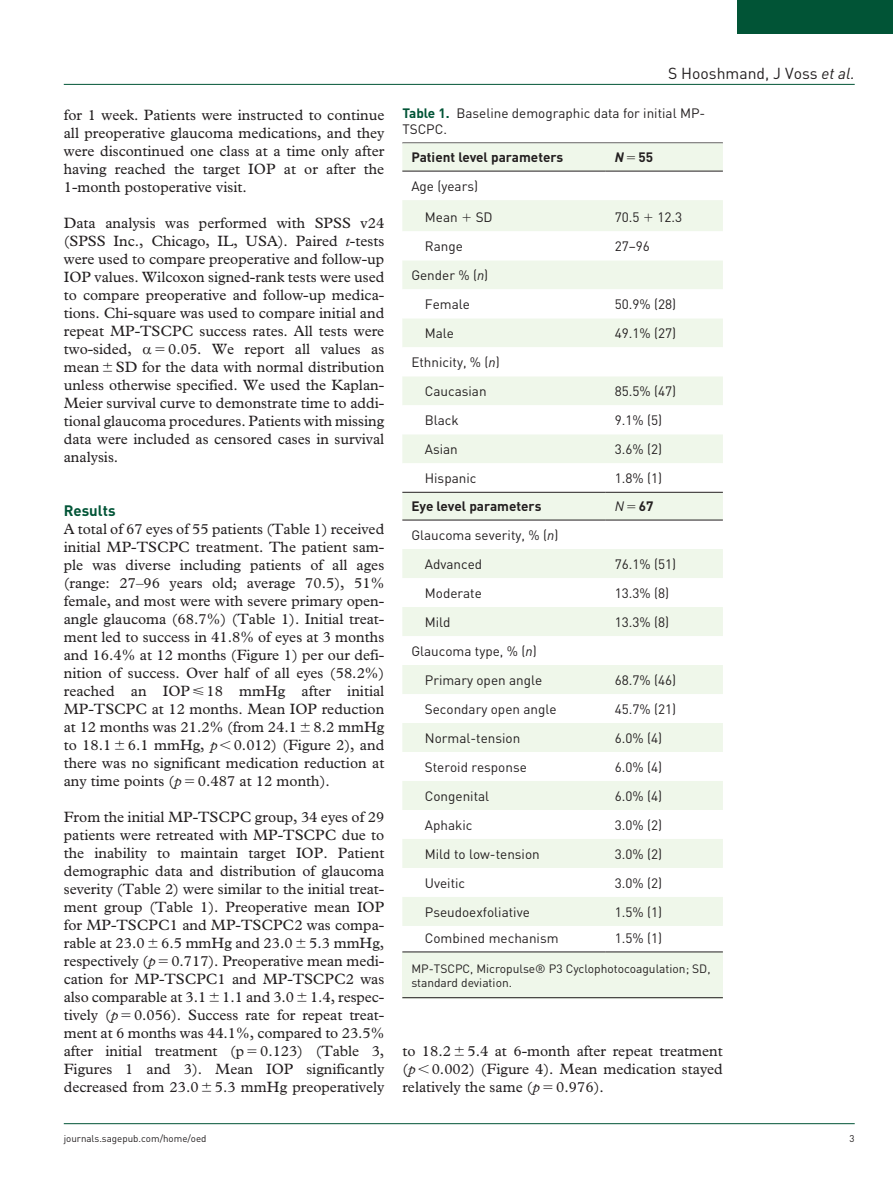
<style>
.page{position:relative;width:893px;height:1191px;background:#fff}
.page>*{position:absolute;margin:0;border:0;box-sizing:border-box;transform-origin:0 0}
.RRH{font:15.75px "DIN";color:#231f20}
.Text-Indent{font:15px/18px "Plantin Std";color:#231f20;text-align:justify}
.Text{font:15px/18px "Plantin Std";color:#231f20;text-align:justify}
.SEC-A{font:700 15px "DIN";color:#015436}
.TT{font:13.5px "DIN";color:#231f20}
.TN{font:13.5px/15.8px "DIN";color:#231f20}
.CH-FIRST_COL_LEFT{font:700 13.5px "DIN";color:#231f20}
.CH{font:700 13.5px "DIN";color:#231f20}
.SO{font:12px/14.2px "DIN";color:#231f20}
.RRH_R{font:9.75px "DIN";color:#231f20}
.s1{font-style:italic}
.s2{font-weight:700;color:#015436}
.s3{font-weight:400;font-style:italic}
</style>
<div class="page">
<hr style="left:64px;top:84px;width:791px;height:1px;background:#015436">
<hr style="left:64px;top:1123px;width:791px;height:1px;background:#015436">
<div style="left:738px;top:0;width:155px;height:34px;background:#015436"></div>
<div style="left:402px;top:952px;width:321px;height:46px;background:#eff7ea"></div>
<hr style="left:402px;top:997px;width:321px;height:1px;background:#231f20">
<svg style="left:402px;top:143px;width:321px;height:28px;background:#ebf2e6"></svg>
<svg style="left:402px;top:200px;width:321px;height:726px;fill:#eff7ea"></svg>
<hr style="left:606px;top:171px;width:117px;height:1px;background:#231f20">
<hr style="left:402px;top:171px;width:204px;height:1px;background:#231f20">
<hr style="left:402px;top:951px;width:204px;height:1px;background:#231f20">
<hr style="left:606px;top:951px;width:117px;height:1px;background:#231f20">
<hr style="left:402px;top:492px;width:204px;height:1px;background:#231f20">
<hr style="left:606px;top:492px;width:117px;height:1px;background:#231f20">
<hr style="left:402px;top:519px;width:204px;height:1px;background:#231f20">
<hr style="left:606px;top:519px;width:117px;height:1px;background:#231f20">
<svg style="left:627px;top:156px;width:8px;height:3px"></svg>
<svg style="left:463px;top:214px;width:8px;height:8px"></svg>
<svg style="left:645px;top:214px;width:7px;height:8px"></svg>
<svg style="left:627px;top:505px;width:8px;height:3px"></svg>
<p class="Text-Indent" style="left:64px;top:106px;width:322px">for 1 week. Patients were instructed to continue all preoperative glaucoma medications, and they were discontinued one class at a time only after having reached the target IOP at or after the 1-month postoperative visit.</p>
<p class="Text-Indent" style="left:64px;top:214px;width:322px">Data analysis was performed with SPSS v24 (SPSS Inc., Chicago, IL, USA). Paired <span class="s1">t</span>-tests were used to compare preoperative and follow-up IOP values. Wilcoxon signed-rank tests were used to compare preoperative and follow-up medica&shy;tions. Chi-square was used to compare initial and repeat MP-TSCPC success rates. All tests were two-sided,</p>
<p class="Text-Indent" style="left:64px;top:340px;width:322px;text-indent:104px">0.05. We report all values as mean SD for the data with normal distribution unless otherwise specified. We used the Kaplan-Meier survival curve to demonstrate time to addi&shy;tional glaucoma procedures. Patients with missing data were included as censored cases in survival analysis.</p>
<p class="SEC-A" style="left:64px;top:501px;width:53px">Results</p>
<p class="Text" style="left:64px;top:520px;width:322px">A total of 67 eyes of 55 patients (Table 1) received initial MP-TSCPC treatment. The patient sam&shy;ple was diverse including patients of all ages (range: 27–96 years old; average 70.5), 51% female, and most were with severe primary open&shy;angle glaucoma (68.7%) (Table 1). Initial treat&shy;ment led to success in 41.8% of eyes at 3 months and 16.4% at 12 months (Figure 1) per our defi&shy;nition of success. Over half of all eyes (58.2%) reached an IOP⩽18 mmHg after initial MP-TSCPC at 12 months. Mean IOP reduction at 12 months was 21.2% (from 24.1 8.2 mmHg to 18.1 6.1 mmHg, <span class="s1">p</span> 0.012) (Figure 2), and there was no significant medication reduction at any time points (<span class="s1">p</span> 0.487 at 12 month).</p>
<p class="Text-Indent" style="left:64px;top:808px;width:322px">From the initial MP-TSCPC group, 34 eyes of 29 patients were retreated with MP-TSCPC due to the inability to maintain target IOP. Patient demographic data and distribution of glaucoma severity (Table 2) were similar to the initial treat&shy;ment group (Table 1). Preoperative mean IOP for MP-TSCPC1 and MP-TSCPC2 was compa&shy;rable at 23.0 6.5 mmHg and 23.0 5.3 mmHg, respectively (<span class="s1">p</span> 0.717). Preoperative mean medi&shy;cation for MP-TSCPC1 and MP-TSCPC2 was also comparable at 3.1 1.1 and 3.0 1.4, respec&shy;tively (<span class="s1">p</span> 0.056). Success rate for repeat treat&shy;ment at 6 months was 44.1%, compared to 23.5% after initial treatment (p 0.123) (Table 3, Figures 1 and 3). Mean IOP significantly decreased from 23.0 5.3 mmHg preoperatively</p>
<p class="RRH" style="left:668px;top:63px;width:188px">S Hooshmand, J Voss <span class="s1">et al.</span></p>
<p class="TN" style="left:402px;top:105px;width:304px"><span class="s2">Table 1.</span> Baseline demographic data for initial MP-<br>TSCPC.</p>
<p class="CH-FIRST_COL_LEFT" style="left:411px;top:148px;width:153px">Patient level parameters</p>
<p class="CH" style="left:615px;top:148px;width:40px"><span class="s1">N</span> 55</p>
<p class="TT" style="left:411px;top:178px;width:68px">Age (years)</p>
<p class="TT" style="left:425px;top:209px;width:34px">Mean</p>
<p class="TT" style="left:476px;top:209px;width:19px">SD</p>
<p class="TT" style="left:615px;top:209px;width:26px">70.5</p>
<p class="TT" style="left:657px;top:209px;width:26px">12.3</p>
<p class="TT" style="left:425px;top:238px;width:40px">Range</p>
<p class="TT" style="left:615px;top:238px;width:37px">27–96</p>
<p class="TT" style="left:411px;top:267px;width:78px">Gender % (<span class="s1">n</span>)</p>
<p class="TT" style="left:425px;top:296px;width:47px">Female</p>
<p class="TT" style="left:615px;top:296px;width:63px">50.9% (28)</p>
<p class="TT" style="left:425px;top:325px;width:31px">Male</p>
<p class="TT" style="left:615px;top:325px;width:63px">49.1% (27)</p>
<p class="TT" style="left:411px;top:354px;width:90px">Ethnicity, % (<span class="s1">n</span>)</p>
<p class="TT" style="left:425px;top:383px;width:63px">Caucasian</p>
<p class="TT" style="left:615px;top:383px;width:63px">85.5% (47)</p>
<p class="TT" style="left:425px;top:412px;width:35px">Black</p>
<p class="TT" style="left:615px;top:412px;width:49px">9.1% (5)</p>
<p class="TT" style="left:425px;top:441px;width:35px">Asian</p>
<p class="TT" style="left:615px;top:441px;width:49px">3.6% (2)</p>
<p class="TT" style="left:425px;top:470px;width:53px">Hispanic</p>
<p class="TT" style="left:615px;top:470px;width:49px">1.8% (1)</p>
<p class="CH-FIRST_COL_LEFT" style="left:411px;top:497px;width:132px">Eye level parameters</p>
<p class="CH" style="left:615px;top:497px;width:40px"><span class="s3">N</span> 67</p>
<p class="TT" style="left:411px;top:527px;width:149px">Glaucoma severity, % (<span class="s1">n</span>)</p>
<p class="TT" style="left:425px;top:556px;width:59px">Advanced</p>
<p class="TT" style="left:615px;top:556px;width:63px">76.1% (51)</p>
<p class="TT" style="left:425px;top:585px;width:59px">Moderate</p>
<p class="TT" style="left:615px;top:585px;width:56px">13.3% (8)</p>
<p class="TT" style="left:425px;top:613px;width:27px">Mild</p>
<p class="TT" style="left:615px;top:613px;width:56px">13.3% (8)</p>
<p class="TT" style="left:411px;top:642px;width:127px">Glaucoma type, % (<span class="s1">n</span>)</p>
<p class="TT" style="left:425px;top:671px;width:119px">Primary open angle</p>
<p class="TT" style="left:615px;top:671px;width:63px">68.7% (46)</p>
<p class="TT" style="left:425px;top:700px;width:133px">Secondary open angle</p>
<p class="TT" style="left:615px;top:700px;width:63px">45.7% (21)</p>
<p class="TT" style="left:425px;top:729px;width:97px">Normal-tension</p>
<p class="TT" style="left:615px;top:729px;width:49px">6.0% (4)</p>
<p class="TT" style="left:425px;top:758px;width:104px">Steroid response</p>
<p class="TT" style="left:615px;top:758px;width:49px">6.0% (4)</p>
<p class="TT" style="left:425px;top:787px;width:66px">Congenital</p>
<p class="TT" style="left:615px;top:787px;width:49px">6.0% (4)</p>
<p class="TT" style="left:425px;top:816px;width:49px">Aphakic</p>
<p class="TT" style="left:615px;top:816px;width:49px">3.0% (2)</p>
<p class="TT" style="left:425px;top:845px;width:116px">Mild to low-tension</p>
<p class="TT" style="left:615px;top:845px;width:49px">3.0% (2)</p>
<p class="TT" style="left:425px;top:874px;width:42px">Uveitic</p>
<p class="TT" style="left:615px;top:874px;width:49px">3.0% (2)</p>
<p class="TT" style="left:425px;top:903px;width:107px">Pseudoexfoliative</p>
<p class="TT" style="left:615px;top:903px;width:49px">1.5% (1)</p>
<p class="TT" style="left:425px;top:929px;width:135px">Combined mechanism</p>
<p class="TT" style="left:615px;top:929px;width:49px">1.5% (1)</p>
<p class="SO" style="left:411px;top:961px;width:301px">MP-TSCPC, Micropulse® P3 Cyclophotocoagulation; SD, standard deviation.</p>
<p class="Text-Indent" style="left:402px;top:1042px;width:322px">to 18.2 5.4 at 6-month after repeat treatment (<span class="s1">p</span> 0.002) (Figure 4). Mean medication stayed relatively the same (<span class="s1">p</span> 0.976).</p>
<p class="RRH_R" style="left:64px;top:1132px;width:144px">journals.sagepub.com/home/oed</p>
<p class="RRH_R" style="left:850px;top:1132px;width:7px">3</p>
</div>
